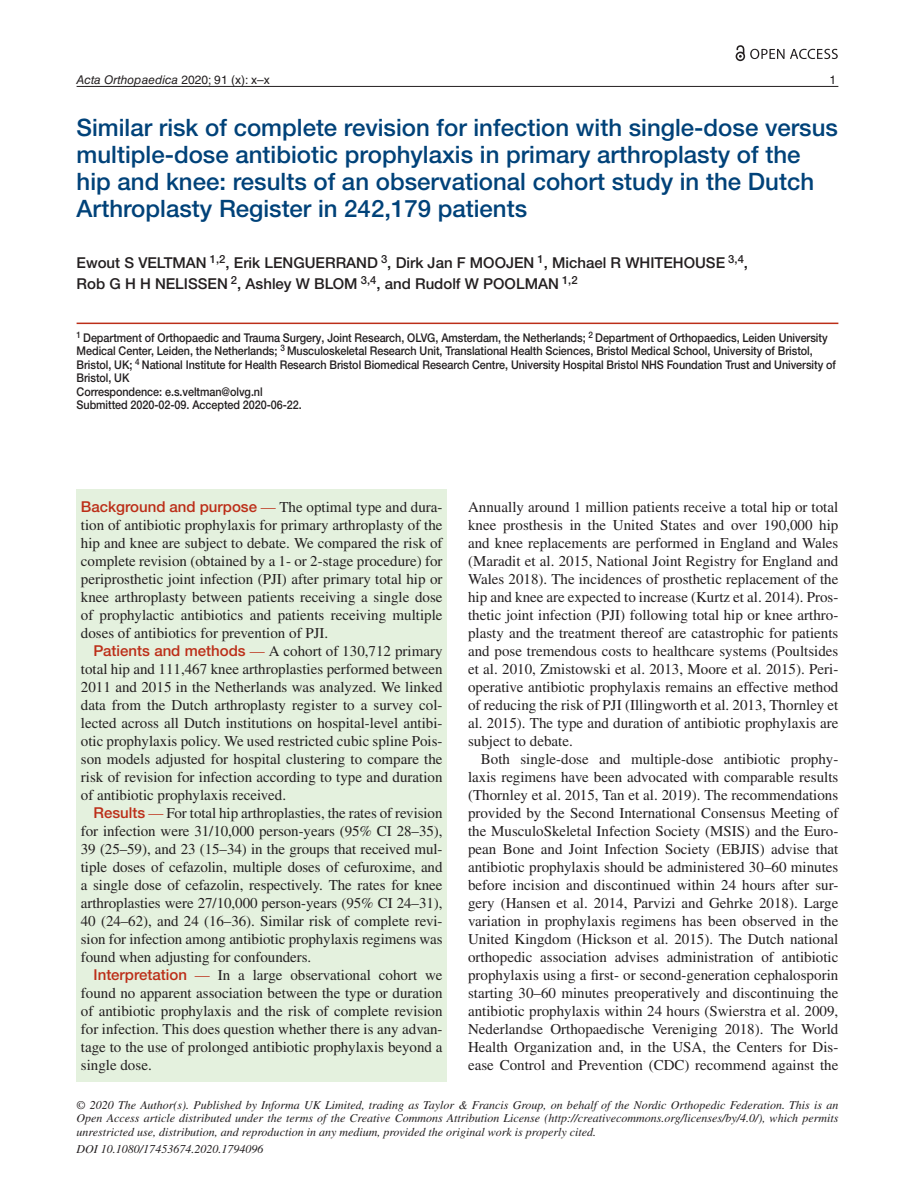
<style>
.page{position:relative;width:915px;height:1191px;background:#fff}
.page>*{position:absolute;margin:0;border:0;box-sizing:border-box;transform-origin:0 0}
.t1{font:500 24px/27px "Helvetica Neue LTW1 G";color:#004279}
.t2{font:15px/18px "Times";color:#231f20;text-align:justify}
.t3{font:500 15px/21px "Helvetica Neue LTW1 G";color:#231f20}
.t4{font:500 12px/13.5px "Helvetica Neue LTW1 G";letter-spacing:-.005em;color:#231f20;scale:.9 1}
.t5{font:italic 12px/13.5px "Times";color:#231f20;text-align:justify}
.t6{font:italic 12px "Helvetica LT Std";color:#231f20}
.t7{font:12px "Helvetica LT Std";color:#231f20}
.s1{font-style:normal}
.s2{font-family:"Helvetica Neue LTW1 G";font-weight:500;color:#bc2e18}
.s3{color:#bc2e18}
</style>
<div class="page">
<hr style="left:77px;top:86px;width:761px;height:1px;background:#231f20">
<div style="left:77px;top:489px;width:369px;height:592px;background:#e4f1de"></div>
<hr style="left:77px;top:322px;width:761px;height:2px;background:#bc2e18">
<svg style="left:735px;top:45px;width:9px;height:16px"></svg>
<svg style="left:750px;top:49px;width:87px;height:10px"></svg>
<p class="t6" style="left:77px;top:72px;width:195px">Acta Orthopaedica <span class="s1">2020; 91 (x): x–x</span></p>
<p class="t7" style="left:829px;top:72px;width:8px">1</p>
<p class="t1" style="left:77px;top:114px;width:762px">Similar risk of complete revision for infection with single-dose versus multiple-dose antibiotic prophylaxis in primary arthroplasty of the hip and knee: results of an observational cohort study in the Dutch Arthroplasty Register in 242,179 patients</p>
<p class="t3" style="left:77px;top:252px;width:672px">Ewout S VELTMAN <sup>1,2</sup>, Erik LENGUERRAND <sup>3</sup>, Dirk Jan F MOOJEN <sup>1</sup>, Michael R WHITEHOUSE <sup>3,4</sup>,<br>Rob G H H NELISSEN <sup>2</sup>, Ashley W BLOM <sup>3,4</sup>, and Rudolf W POOLMAN <sup>1,2</sup></p>
<p class="t4" style="left:77px;top:331px;width:844px"><sup>1</sup> Department of Orthopaedic and Trauma Surgery, Joint Research, OLVG, Amsterdam, the Netherlands; <sup>2</sup> Department of Orthopaedics, Leiden University Medical Center, Leiden, the Netherlands; <sup>3</sup> Musculoskeletal Research Unit, Translational Health Sciences, Bristol Medical School, University of Bristol, Bristol, UK; <sup>4</sup> National Institute for Health Research Bristol Biomedical Research Centre, University Hospital Bristol NHS Foundation Trust and University of Bristol, UK<br>Correspondence: e.s.veltman@olvg.nl<br>Submitted 2020-02-09. Accepted 2020-06-22.</p>
<p class="t2" style="left:81px;top:497px;width:363px"><span class="s2">Background and purpose</span> <span class="s3">—</span> The optimal type and dura&shy;tion of antibiotic prophylaxis for primary arthroplasty of the hip and knee are subject to debate. We compared the risk of complete revision (obtained by a 1- or 2-stage procedure) for periprosthetic joint infection (PJI) after primary total hip or knee arthroplasty between patients receiving a single dose of prophylactic antibiotics and patients receiving multiple doses of antibiotics for prevention of PJI.</p>
<p class="t2" style="left:81px;top:641px;width:363px;text-indent:13px"><span class="s2">Patients and methods</span> <span class="s3">—</span> A cohort of 130,712 primary total hip and 111,467 knee arthroplasties performed between 2011 and 2015 in the Netherlands was analyzed. We linked data from the Dutch arthroplasty register to a survey col&shy;lected across all Dutch institutions on hospital-level antibi&shy;otic prophylaxis policy. We used restricted cubic spline Pois&shy;son models adjusted for hospital clustering to compare the risk of revision for infection according to type and duration of antibiotic prophylaxis received.</p>
<p class="t2" style="left:81px;top:803px;width:363px;text-indent:13px"><span class="s2">Results</span> <span class="s3">—</span> For total hip arthroplasties, the rates of revision for infection were 31/10,000 person-years (95% CI 28–35), 39 (25–59), and 23 (15–34) in the groups that received mul&shy;tiple doses of cefazolin, multiple doses of cefuroxime, and a single dose of cefazolin, respectively. The rates for knee arthroplasties were 27/10,000 person-years (95% CI 24–31), 40 (24–62), and 24 (16–36). Similar risk of complete revi&shy;sion for infection among antibiotic prophylaxis regimens was found when adjusting for confounders.</p>
<p class="t2" style="left:81px;top:965px;width:363px;text-indent:13px"><span class="s2">Interpretation</span> <span class="s3">—</span> In a large observational cohort we found no apparent association between the type or duration of antibiotic prophylaxis and the risk of complete revision for infection. This does question whether there is any advan&shy;tage to the use of prolonged antibiotic prophylaxis beyond a single dose.</p>
<p class="t2" style="left:468px;top:497px;width:371px">Annually around 1 million patients receive a total hip or total knee prosthesis in the United States and over 190,000 hip and knee replacements are performed in England and Wales (Maradit et al. 2015, National Joint Registry for England and Wales 2018). The incidences of prosthetic replacement of the hip and knee are expected to increase (Kurtz et al. 2014). Pros&shy;thetic joint infection (PJI) following total hip or knee arthro&shy;plasty and the treatment thereof are catastrophic for patients and pose tremendous costs to healthcare systems (Poultsides et al. 2010, Zmistowski et al. 2013, Moore et al. 2015). Peri&shy;operative antibiotic prophylaxis remains an effective method of reducing the risk of PJI (Illingworth et al. 2013, Thornley et al. 2015). The type and duration of antibiotic prophylaxis are subject to debate.</p>
<p class="t2" style="left:468px;top:749px;width:371px;text-indent:13px">Both single-dose and multiple-dose antibiotic prophy&shy;laxis regimens have been advocated with comparable results (Thornley et al. 2015, Tan et al. 2019). The recommendations provided by the Second International Consensus Meeting of the MusculoSkeletal Infection Society (MSIS) and the Euro&shy;pean Bone and Joint Infection Society (EBJIS) advise that antibiotic prophylaxis should be administered 30–60 minutes before incision and discontinued within 24 hours after sur&shy;gery (Hansen et al. 2014, Parvizi and Gehrke 2018). Large variation in prophylaxis regimens has been observed in the United Kingdom (Hickson et al. 2015). The Dutch national orthopedic association advises administration of antibiotic prophylaxis using a first- or second-generation cephalosporin starting 30–60 minutes preoperatively and discontinuing the antibiotic prophylaxis within 24 hours (Swierstra et al. 2009, Nederlandse Orthopaedische Vereniging 2018). The World Health Organization and, in the USA, the Centers for Dis&shy;ease Control and Prevention (CDC) recommend against the</p>
<p class="t5" style="left:77px;top:1098px;width:763px">© 2020 The Author(s). Published by Informa UK Limited, trading as Taylor &amp; Francis Group, on behalf of the Nordic Orthopedic Federation. This is an Open Access article distributed under the terms of the Creative Commons Attribution License (http://creativecommons.org/licenses/by/4.0/), which permits unrestricted use, distribution, and reproduction in any medium, provided the original work is properly cited.</p>
<p class="t5" style="left:77px;top:1142px;width:188px">DOI 10.1080/17453674.2020.1794096</p>
</div>
